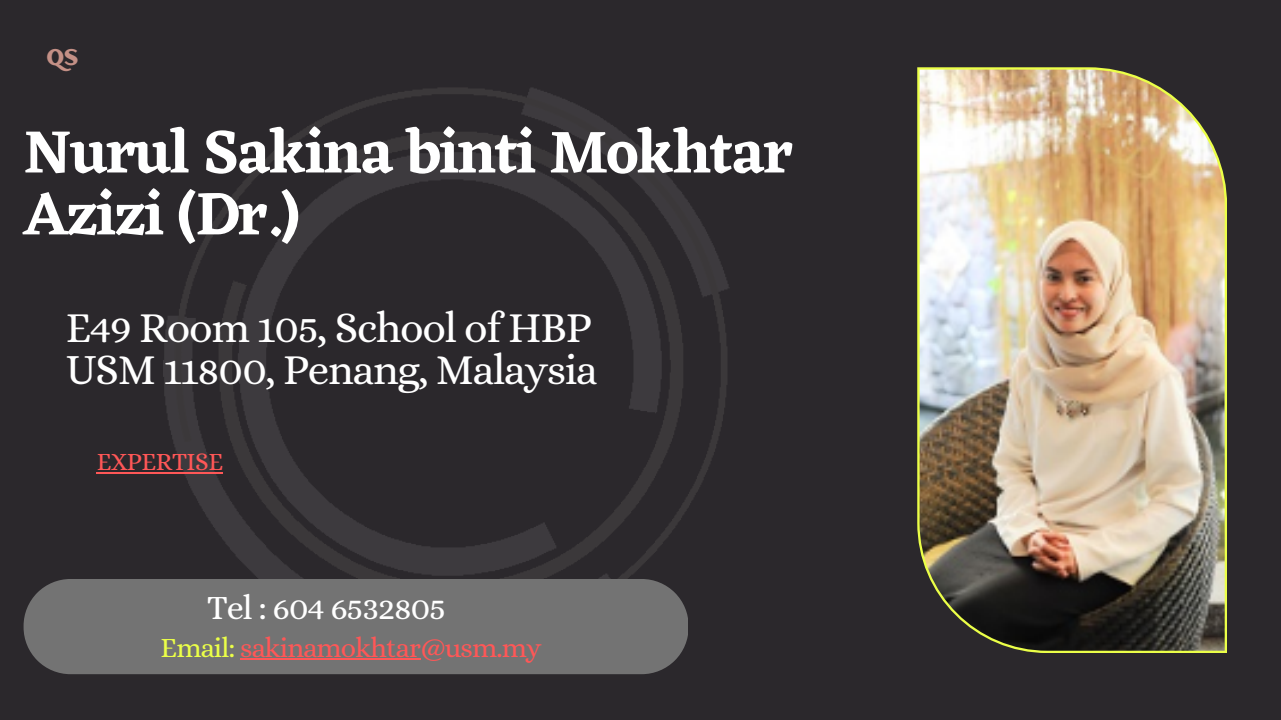
<style>
.page{position:relative;width:1281px;height:720px;background:#2b282c}
.page>*{position:absolute;margin:0;border:0;box-sizing:border-box;transform-origin:0 0}
.t1{font:600 62.12px/61.9px "Eczar";letter-spacing:-.03em;color:#fff}
.t2{font:43px "Alice";letter-spacing:-.03em;color:#fff}
.t3{font:34.25px "Alice";letter-spacing:-.03em;color:#fff}
.t4{font:28px "Alice";letter-spacing:-.03em;color:#ff5757}
.t5{font:25px "Alice";letter-spacing:-.02em;color:#ff5757}
.t6{font:22.5px "Hertical Sans";color:#c49086}
.s1{color:#ebff48}
</style>
<div class="page">
<img style="left:917px;top:67px;width:310px;height:586px">
<img style="left:164px;top:88px;width:565px;height:491px">
<div style="left:24px;top:579px;width:664px;height:95px;background:#737373"></div>
<hr style="left:240px;top:658px;width:180px;height:2px;background:#ff5757">
<hr style="left:97px;top:472px;width:126px;height:2px;background:#ff5757">
<p class="t6" style="left:46px;top:42px;width:34px">QS</p>
<p class="t1" style="left:24px;top:120px;width:770px">Nurul Sakina binti Mokhtar<br>Azizi (Dr.)</p>
<p class="t2" style="left:66px;top:303px;width:527px">E49 Room 105, School of HBP</p>
<p class="t2" style="left:66px;top:345px;width:533px">USM 11800, Penang, Malaysia</p>
<p class="t5" style="left:97px;top:447px;width:128px">EXPERTISE</p>
<p class="t3" style="left:207px;top:588px;width:241px">Tel : 604 6532805</p>
<p class="t4" style="left:161px;top:631px;width:382px"><span class="s1">Email:</span> sakinamokhtar@usm.my</p>
</div>
